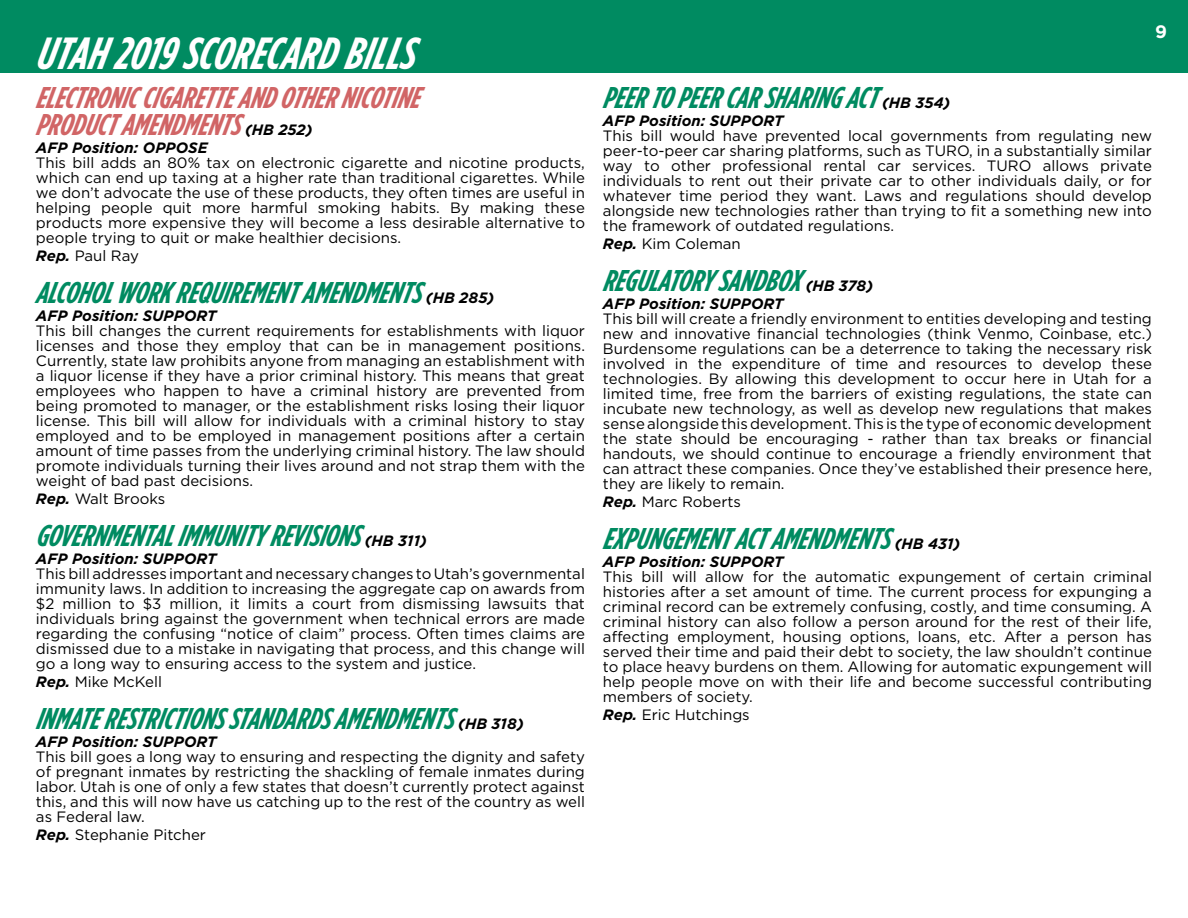
<style>
.page{position:relative;width:1188px;height:918px;background:#fff}
.page>*{position:absolute;margin:0;border:0;box-sizing:border-box;transform-origin:0 0}
.t1{font:italic 700 45px "Gotham Condensed";letter-spacing:.01em;color:#fff}
.t2{font:italic 700 30px "Gotham Condensed";color:#008b61}
.t3{font:italic 700 30px/27px "Gotham Condensed";color:#d16566}
.t4{font:700 18px "Gotham";color:#fff}
.t5{font:15px/15px "Gotham";color:#000;text-align:justify}
.t6{font:italic 700 15px "Gotham";color:#000}
.s1{font-family:"Gotham";font-size:15px;color:#000}
.s2{font-weight:700;font-style:italic}
</style>
<div class="page">
<div style="left:0;top:0;width:1188px;height:72px;background:#008b61"></div>
<h1 class="t1" style="left:36px;top:27px;width:380px">UTAH 2019 SCORECARD BILLS</h1>
<h2 class="t3" style="left:36px;top:84px;width:386px">ELECTRONIC CIGARETTE AND OTHER NICOTINE<br>PRODUCT AMENDMENTS <span class="s1">(HB 252)</span></h2>
<p class="t6" style="left:36px;top:138px;width:173px">AFP Position: OPPOSE</p>
<p class="t5" style="left:36px;top:155px;width:551px">This bill adds an 80% tax on electronic cigarette and nicotine products, which can end up taxing at a higher rate than traditional cigarettes. While we don’t advocate the use of these products, they often times are useful in helping people quit more harmful smoking habits. By making these products more expensive they will become a less desirable alternative to people trying to quit or make healthier decisions.</p>
<p class="t5" style="left:36px;top:248px;width:105px"><span class="s2">Rep.</span> Paul Ray</p>
<h2 class="t2" style="left:36px;top:275px;width:460px">ALCOHOLWORK REQUIREMENT AMENDMENTS <span class="s1">(HB 285)</span></h2>
<p class="t6" style="left:36px;top:306px;width:182px">AFP Position: SUPPORT</p>
<p class="t5" style="left:36px;top:323px;width:551px">This bill changes the current requirements for establishments with liquor licenses and those they employ that can be in management positions.<br>Currently, state law prohibits anyone from managing an establishment with a liquor license if they have a prior criminal history. This means that great employees who happen to have a criminal history are prevented from being promoted to manager, or the establishment risks losing their liquor license. This bill will allow for individuals with a criminal history to stay employed and to be employed in management positions after a certain amount of time passes from the underlying criminal history. The law should promote individuals turning their lives around and not strap them with the weight of bad past decisions.</p>
<p class="t5" style="left:36px;top:491px;width:131px"><span class="s2">Rep.</span> Walt Brooks</p>
<h2 class="t2" style="left:36px;top:518px;width:392px">GOVERNMENTALIMMUNITY REVISIONS <span class="s1">(HB 311)</span></h2>
<p class="t6" style="left:36px;top:549px;width:182px">AFP Position: SUPPORT</p>
<p class="t5" style="left:36px;top:566px;width:551px">This bill addresses important and necessary changes to Utah’s governmental immunity laws. In addition to increasing the aggregate cap on awards from $2 million to $3 million, it limits a court from dismissing lawsuits that individuals bring against the government when technical errors are made regarding the confusing “notice of claim” process. Often times claims are dismissed due to a mistake in navigating that process, and this change will go a long way to ensuring access to the system and justice.</p>
<p class="t5" style="left:36px;top:674px;width:127px"><span class="s2">Rep.</span> Mike McKell</p>
<h2 class="t2" style="left:36px;top:701px;width:489px">INMATE RESTRICTIONS STANDARDS AMENDMENTS <span class="s1">(HB 318)</span></h2>
<p class="t6" style="left:36px;top:732px;width:182px">AFP Position: SUPPORT</p>
<p class="t5" style="left:36px;top:749px;width:551px">This bill goes a long way to ensuring and respecting the dignity and safety of pregnant inmates by restricting the shackling of female inmates during labor. Utah is one of only a few states that doesn’t currently protect against this, and this will now have us catching up to the rest of the country as well as Federal law.</p>
<p class="t5" style="left:36px;top:827px;width:172px"><span class="s2">Rep.</span> Stephanie Pitcher</p>
<p class="t4" style="left:1155px;top:20px;width:13px">9</p>
<h2 class="t2" style="left:603px;top:80px;width:349px">PEER TO PEER CAR SHARING ACT <span class="s1">(HB 354)</span></h2>
<p class="t6" style="left:603px;top:111px;width:182px">AFP Position: SUPPORT</p>
<p class="t5" style="left:603px;top:128px;width:551px">This bill would have prevented local governments from regulating new peer-to-peer car sharing platforms, such as TURO, in a substantially similar way to other professional rental car services. TURO allows private individuals to rent out their private car to other individuals daily, or for whatever time period they want. Laws and regulations should develop alongside new technologies rather than trying to fit a something new into the framework of outdated regulations.</p>
<p class="t5" style="left:603px;top:236px;width:139px"><span class="s2">Rep.</span> Kim Coleman</p>
<h2 class="t2" style="left:603px;top:263px;width:272px">REGULATORY SANDBOX <span class="s1">(HB 378)</span></h2>
<p class="t6" style="left:603px;top:294px;width:182px">AFP Position: SUPPORT</p>
<p class="t5" style="left:603px;top:311px;width:551px">This bill will create a friendly environment to entities developing and testing new and innovative financial technologies (think Venmo, Coinbase, etc.)<br>Burdensome regulations can be a deterrence to taking the necessary risk involved in the expenditure of time and resources to develop these technologies. By allowing this development to occur here in Utah for a limited time, free from the barriers of existing regulations, the state can incubate new technology, as well as develop new regulations that makes sense alongside this development. This is the type of economic development the state should be encouraging - rather than tax breaks or financial handouts, we should continue to encourage a friendly environment that can attract these companies. Once they’ve established their presence here, they are likely to remain.</p>
<p class="t5" style="left:603px;top:494px;width:140px"><span class="s2">Rep.</span> Marc Roberts</p>
<h2 class="t2" style="left:603px;top:521px;width:359px">EXPUNGEMENT ACT AMENDMENTS <span class="s1">(HB 431)</span></h2>
<p class="t6" style="left:603px;top:552px;width:182px">AFP Position: SUPPORT</p>
<p class="t5" style="left:603px;top:569px;width:551px">This bill will allow for the automatic expungement of certain criminal histories after a set amount of time. The current process for expunging a criminal record can be extremely confusing, costly, and time consuming. A criminal history can also follow a person around for the rest of their life, affecting employment, housing options, loans, etc. After a person has served their time and paid their debt to society, the law shouldn’t continue to place heavy burdens on them. Allowing for automatic expungement will help people move on with their life and become successful contributing members of society.</p>
<p class="t5" style="left:603px;top:707px;width:148px"><span class="s2">Rep.</span> Eric Hutchings</p>
</div>
